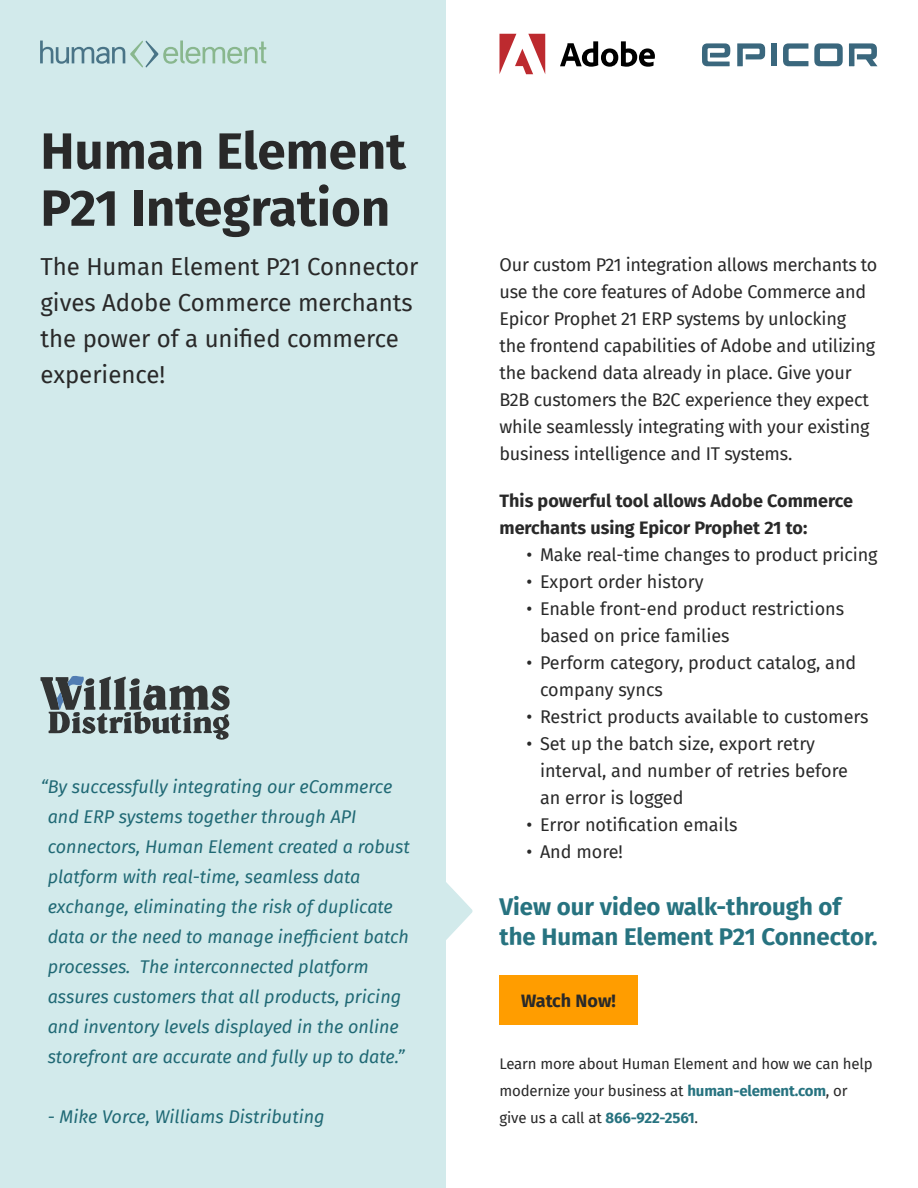
<style>
.page{position:relative;width:918px;height:1188px;background:#fff}
.page>*{position:absolute;margin:0;border:0;box-sizing:border-box;transform-origin:0 0}
.t1{font:700 51px/57px "Fira Sans";color:#292929}
.t2{font:24px/36px "Fira Sans";color:#292929}
.t3{font:700 24px/30px "Fira Sans";color:#277380}
.t4{font:18px/27px "Fira Sans";letter-spacing:-.01em;color:#292929}
.t5{font:italic 18px/30px "Fira Sans";color:#277380}
.t6{font:700 18px/27px "Fira Sans";color:#292929}
.t7{font:15px/27px "Fira Sans";letter-spacing:-.01em;color:#292929}
.s1{font-weight:700;color:#277380}
</style>
<div class="page">
<div style="left:0;top:0;width:446px;height:1188px;background:#d2eaeb"></div>
<svg style="left:446px;top:882px;width:27px;height:58px"></svg>
<svg style="left:40px;top:41px;width:226px;height:27px"></svg>
<svg style="left:500px;top:34px;width:45px;height:40px"></svg>
<svg style="left:560px;top:41px;width:95px;height:26px"></svg>
<div style="left:500px;top:975px;width:138px;height:50px;background:#ff9d00"></div>
<svg style="left:41px;top:675px;width:189px;height:65px"></svg>
<svg style="left:702px;top:43px;width:28px;height:23px"></svg>
<svg style="left:849px;top:43px;width:28px;height:23px"></svg>
<svg style="left:737px;top:43px;width:28px;height:23px"></svg>
<svg style="left:783px;top:43px;width:25px;height:23px"></svg>
<div style="left:771px;top:43px;width:6px;height:23px;background:#3a677d"></div>
<svg style="left:814px;top:43px;width:29px;height:23px"></svg>
<h1 class="t1" style="left:40px;top:119px;width:367px">Human Element<br>P21 Integration</h1>
<h2 class="t2" style="left:40px;top:248px;width:379px">The Human Element P21 Connector gives Adobe Commerce merchants the power of a unified commerce experience!</h2>
<p class="t5" style="left:48px;top:771px;width:364px;text-indent:-7px">“By successfully integrating our eCommerce and ERP systems together through API connectors, Human Element created a robust platform with real-time, seamless data exchange, eliminating the risk of duplicate data or the need to manage inefficient batch processes. The interconnected platform assures customers that all products, pricing and inventory levels displayed in the online storefront are accurate and fully up to date.”</p>
<p class="t5" style="left:48px;top:1101px;width:278px">- Mike Vorce, Williams Distributing</p>
<p class="t4" style="left:500px;top:251px;width:379px">Our custom P21 integration allows merchants to use the core features of Adobe Commerce and Epicor Prophet 21 ERP systems by unlocking<br>the frontend capabilities of Adobe and utilizing the backend data already in place. Give your B2B customers the B2C experience they expect while seamlessly integrating with your existing business intelligence and IT systems.</p>
<p class="t6" style="left:500px;top:486px;width:355px">This powerful tool allows Adobe Commerce merchants using Epicor Prophet 21 to:</p>
<p class="t4" style="left:526px;top:541px;width:353px">• Make real-time changes to product pricing</p>
<p class="t4" style="left:526px;top:568px;width:179px">• Export order history</p>
<p class="t4" style="left:540px;top:595px;width:306px;text-indent:-14px">• Enable front-end product restrictions based on price families</p>
<p class="t4" style="left:540px;top:649px;width:318px;text-indent:-14px">• Perform category, product catalog, and company syncs</p>
<p class="t4" style="left:526px;top:703px;width:344px">• Restrict products available to customers</p>
<p class="t4" style="left:540px;top:730px;width:309px;text-indent:-14px">• Set up the batch size, export retry interval, and number of retries before an error is logged</p>
<p class="t4" style="left:526px;top:811px;width:212px">• Error notification emails</p>
<p class="t4" style="left:526px;top:838px;width:98px">• And more!</p>
<h2 class="t3" style="left:500px;top:890px;width:379px">View our video walk-through of the Human Element P21 Connector.</h2>
<p class="t6" style="left:521px;top:986px;width:96px">Watch Now!</p>
<p class="t7" style="left:500px;top:1049px;width:375px">Learn more about Human Element and how we can help modernize your business at <span class="s1">human-element.com</span>, or give us a call at <span class="s1">866-922-2561</span>.</p>
</div>
